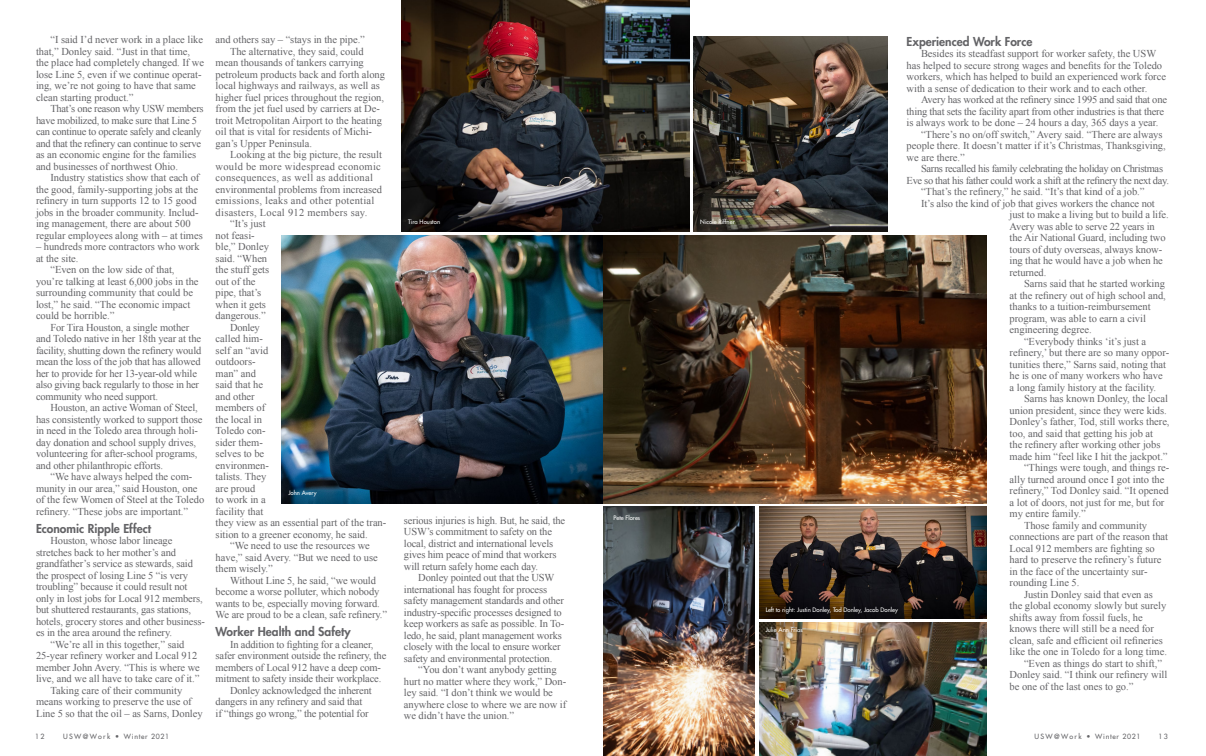
<style>
.page{position:relative;width:1206px;height:756px;background:#fff}
.page>*{position:absolute;margin:0;border:0;box-sizing:border-box;transform-origin:0 0}
.BodyCopy-noIndent{font:800 12px "Futura Std";color:#636366}
.BodyCopy{font:10.5px/11.5px "Times New Roman";letter-spacing:-.005em;color:#636366}
.BodyCopy-2{font:10.5px/11.5px "Times New Roman";letter-spacing:-.025em;color:#636366}
.BodyCopy-3{font:10.5px/11.5px "Times New Roman";letter-spacing:.025em;color:#636366}
.BodyCopy-4{font:10.5px/11.5px "Times New Roman";letter-spacing:-.03em;color:#636366}
.t1{font:500 7px "Futura Std";letter-spacing:.1em;color:#636366}
.t2{font:500 6px "Futura Std";color:#fff}
</style>
<div class="page">
<img style="left:694px;top:36px;width:193px;height:195px">
<img style="left:603px;top:507px;width:152px;height:249px">
<img style="left:759px;top:507px;width:228px;height:111px">
<img style="left:603px;top:236px;width:384px;height:267px">
<img style="left:402px;top:0;width:287px;height:231px">
<img style="left:282px;top:236px;width:321px;height:267px">
<img style="left:759px;top:623px;width:228px;height:133px">
<p class="BodyCopy" style="left:36px;top:34px;width:170px;text-indent:14px">“I said I’d never work in a place like that,” Donley said. “Just in that time, the place had completely changed. If we lose Line 5, even if we continue operat&shy;ing, we’re not going to have that same clean starting product.”</p>
<p class="BodyCopy-2" style="left:36px;top:103px;width:169px;text-indent:14px">That’s one reason why USW members have mobilized, to make sure that Line 5 can continue to operate safely and cleanly and that the refinery can continue to serve as an economic engine for the families and businesses of northwest Ohio.</p>
<p class="BodyCopy" style="left:36px;top:172px;width:168px;text-indent:14px">Industry statistics show that each of the good, family-supporting jobs at the refinery in turn supports 12 to 15 good jobs in the broader community. Includ&shy;ing management, there are about 500 regular employees along with – at times</p>
<p class="BodyCopy" style="left:36px;top:241px;width:165px">– hundreds more contractors who work at the site.</p>
<p class="BodyCopy" style="left:36px;top:264px;width:164px;text-indent:14px">“Even on the low side of that, you’re talking at least 6,000 jobs in the surrounding community that could be lost,” he said. “The economic impact could be horrible.”</p>
<p class="BodyCopy" style="left:36px;top:321px;width:167px;text-indent:14px">For Tira Houston, a single mother and Toledo native in her 18th year at the facility, shutting down the refinery would mean the loss of the job that has allowed her to provide for her 13-year-old while also giving back regularly to those in her community who need support.</p>
<p class="BodyCopy" style="left:36px;top:402px;width:168px;text-indent:14px">Houston, an active Woman of Steel, has consistently worked to support those in need in the Toledo area through holi&shy;day donation and school supply drives, volunteering for after-school programs, and other philanthropic efforts.</p>
<p class="BodyCopy" style="left:36px;top:471px;width:170px;text-indent:14px">“We have always helped the com&shy;munity in our area,” said Houston, one of the few Women of Steel at the Toledo refinery. “These jobs are important.”</p>
<p class="BodyCopy-noIndent" style="left:36px;top:521px;width:117px">Economic Ripple Effect</p>
<p class="BodyCopy" style="left:36px;top:535px;width:170px;text-indent:14px">Houston, whose labor lineage stretches back to her mother’s and grandfather’s service as stewards, said the prospect of losing Line 5 “is very troubling” because it could result not only in lost jobs for Local 912 members, but shuttered restaurants, gas stations, hotels, grocery stores and other business&shy;es in the area around the refinery.</p>
<p class="BodyCopy" style="left:36px;top:638px;width:165px;text-align:center">“We’re all in this together,” said 25-year refinery worker and Local 912 member John Avery. “This is where we live, and we all have to take care of it.”</p>
<p class="BodyCopy" style="left:36px;top:684px;width:168px;text-indent:14px">Taking care of their community means working to preserve the use of<br>Line 5 so that the oil – as Sarns, Donley</p>
<p class="BodyCopy" style="left:216px;top:34px;width:151px">and others say – “stays in the pipe.”</p>
<p class="BodyCopy" style="left:216px;top:45px;width:171px;text-indent:14px">The alternative, they said, could mean thousands of tankers carrying petroleum products back and forth along local highways and railways, as well as higher fuel prices throughout the region, from the jet fuel used by carriers at De&shy;troit Metropolitan Airport to the heating oil that is vital for residents of Michi&shy;gan’s Upper Peninsula.</p>
<p class="BodyCopy-3" style="left:216px;top:149px;width:168px;text-indent:14px">Looking at the big picture, the result would be more widespread economic consequences, as well as additional environmental problems from increased emissions, leaks and other potential disasters, Local 912 members say.</p>
<p class="BodyCopy" style="left:216px;top:218px;width:55px;text-indent:14px">“It’s just not feasi&shy;ble,” Donley said. “When the stuff gets out of the pipe, that’s when it gets dangerous.”</p>
<p class="BodyCopy" style="left:216px;top:321px;width:172px;text-indent:14px">Donley<br>called him-<br>self an “avid<br>outdoors-<br>man” and<br>said that he<br>and other<br>members of<br>the local in<br>Toledo con-<br>sider them-<br>selves to be<br>environmen-<br>talists. They<br>are proud<br>to work in a<br>facility that<br>they view as an essential part of the tran&shy;sition to a greener economy, he said.</p>
<p class="BodyCopy" style="left:216px;top:540px;width:164px;text-indent:14px">“We need to use the resources we have,” said Avery. “But we need to use them wisely.”</p>
<p class="BodyCopy" style="left:216px;top:574px;width:173px;text-indent:14px">Without Line 5, he said, “we would become a worse polluter, which nobody wants to be, especially moving forward.<br>We are proud to be a clean, safe refinery.”</p>
<p class="BodyCopy-noIndent" style="left:216px;top:624px;width:136px">Worker Health and Safety</p>
<p class="BodyCopy" style="left:216px;top:638px;width:172px;text-align:center">In addition to fighting for a cleaner,<br>safer environment outside the refinery, the members of Local 912 have a deep com&shy;mitment to safety inside their workplace.</p>
<p class="BodyCopy" style="left:216px;top:684px;width:158px;text-indent:14px">Donley acknowledged the inherent dangers in any refinery and said that<br>if “things go wrong,” the potential for</p>
<p class="t2" style="left:288px;top:489px;width:30px">John Avery</p>
<p class="t2" style="left:408px;top:218px;width:33px">Tira Houston</p>
<p class="t2" style="left:700px;top:218px;width:36px">Nicole Riffner</p>
<p class="BodyCopy" style="left:404px;top:514px;width:163px">serious injuries is high. But, he said, the USW’s commitment to safety on the local, district and international levels gives him peace of mind that workers will return safely home each day.</p>
<p class="BodyCopy" style="left:404px;top:572px;width:162px;text-indent:14px">Donley pointed out that the USW international has fought for process safety management standards and other industry-specific processes designed to keep workers as safe as possible. In To&shy;ledo, he said, plant management works closely with the local to ensure worker safety and environmental protection.</p>
<p class="BodyCopy" style="left:404px;top:664px;width:164px;text-indent:14px">“You don’t want anybody getting hurt no matter where they work,” Don&shy;ley said. “I don’t think we would be anywhere close to where we are now if we didn’t have the union.”</p>
<p class="t2" style="left:614px;top:514px;width:28px">Pete Flores</p>
<p class="t2" style="left:766px;top:606px;width:134px">Left to right: Justin Donley, Tod Donley, Jacob Donley</p>
<p class="t2" style="left:766px;top:626px;width:39px">Julie Ann Frias</p>
<p class="BodyCopy-noIndent" style="left:907px;top:34px;width:127px">Experienced Work Force</p>
<p class="BodyCopy" style="left:907px;top:48px;width:261px;text-indent:14px">Besides its steadfast support for worker safety, the USW has helped to secure strong wages and benefits for the Toledo workers, which has helped to build an experienced work force with a sense of dedication to their work and to each other.</p>
<p class="BodyCopy" style="left:907px;top:94px;width:262px;text-indent:14px">Avery has worked at the refinery since 1995 and said that one thing that sets the facility apart from other industries is that there is always work to be done – 24 hours a day, 365 days a year.</p>
<p class="BodyCopy" style="left:907px;top:128px;width:261px;text-indent:14px">“There’s no on/off switch,” Avery said. “There are always people there. It doesn’t matter if it’s Christmas, Thanksgiving, we are there.”</p>
<p class="BodyCopy-4" style="left:907px;top:163px;width:264px;text-indent:14px">Sarns recalled his family celebrating the holiday on Christmas<br>Eve so that his father could work a shift at the refinery the next day.</p>
<p class="BodyCopy" style="left:921px;top:186px;width:225px">“That’s the refinery,” he said. “It’s that kind of a job.”</p>
<p class="BodyCopy" style="left:1010px;top:197px;width:161px;text-indent:-89px">It’s also the kind of job that gives workers the chance not just to make a living but to build a life.<br>Avery was able to serve 22 years in the Air National Guard, including two tours of duty overseas, always know&shy;ing that he would have a job when he returned.</p>
<p class="BodyCopy" style="left:1010px;top:278px;width:158px;text-indent:14px">Sarns said that he started working at the refinery out of high school and, thanks to a tuition-reimbursement program, was able to earn a civil engineering degree.</p>
<p class="BodyCopy" style="left:1010px;top:335px;width:161px;text-indent:14px">“Everybody thinks ‘it’s just a refinery,’ but there are so many oppor&shy;tunities there,” Sarns said, noting that he is one of many workers who have a long family history at the facility.</p>
<p class="BodyCopy" style="left:1010px;top:393px;width:162px;text-indent:14px">Sarns has known Donley, the local union president, since they were kids.<br>Donley’s father, Tod, still works there, too, and said that getting his job at<br>the refinery after working other jobs made him “feel like I hit the jackpot.”</p>
<p class="BodyCopy" style="left:1010px;top:462px;width:161px;text-indent:14px">“Things were tough, and things re&shy;ally turned around once I got into the refinery,” Tod Donley said. “It opened a lot of doors, not just for me, but for my entire family.”</p>
<p class="BodyCopy" style="left:1010px;top:519px;width:160px;text-indent:14px">Those family and community connections are part of the reason that<br>Local 912 members are fighting so hard to preserve the refinery’s future in the face of the uncertainty sur&shy;rounding Line 5.</p>
<p class="BodyCopy" style="left:1010px;top:588px;width:159px;text-indent:14px">Justin Donley said that even as the global economy slowly but surely shifts away from fossil fuels, he knows there will still be a need for clean, safe and efficient oil refineries like the one in Toledo for a long time.</p>
<p class="BodyCopy" style="left:1010px;top:657px;width:159px;text-indent:14px">“Even as things do start to shift,”<br>Donley said. “I think our refinery will be one of the last ones to go.”</p>
<p class="t1" style="left:35px;top:732px;width:11px">12</p>
<p class="t1" style="left:63px;top:732px;width:108px">USW@Work • Winter 2021</p>
<p class="t1" style="left:1034px;top:732px;width:108px">USW@Work • Winter 2021</p>
<p class="t1" style="left:1159px;top:732px;width:11px">13</p>
</div>
